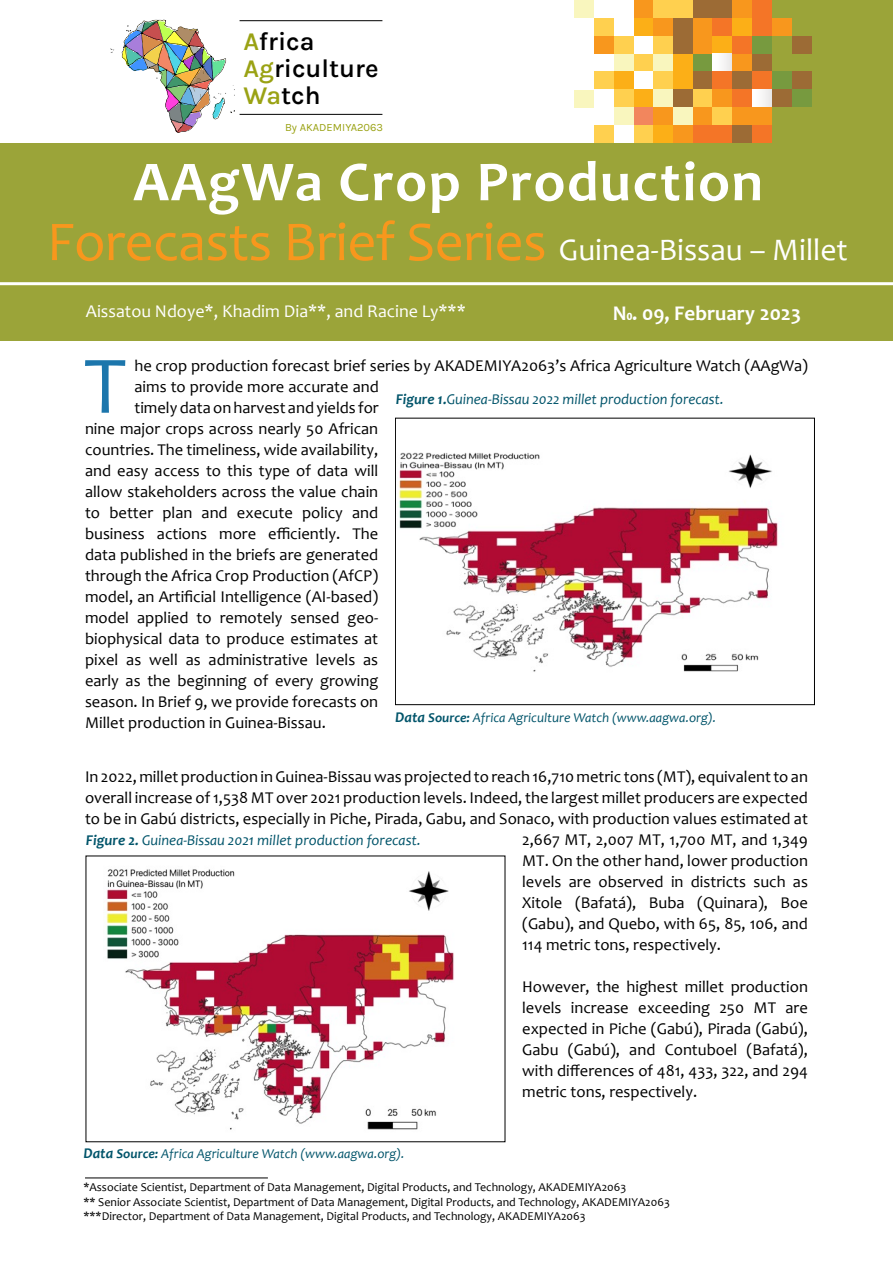
<style>
.page{position:relative;width:893px;height:1263px;background:#fff}
.page>*{position:absolute;margin:0;border:0;box-sizing:border-box;transform-origin:0 0}
.t1{font:82.5px "Candara";color:#1c76ac}
.t2{font:700 57px "Candara";letter-spacing:.03em;color:#fff}
.t3{font:56.7px "Candara";letter-spacing:-.01em;color:#f8971d}
.t4{font:31.5px "Candara";color:#fff}
.t5{font:600 25.65px/27px "Karla";color:#000}
.t6{font:700 21px "Candara";color:#fff}
.t7{font:18px "Candara";color:#fff}
.t8{font:16.5px/21px "Candara";color:#000;text-align:justify}
.t9{font:italic 15px "Candara";color:#01546a}
.t10{font:italic 13.5px "Candara";color:#01546a}
.t11{font:12px/14.4px "Candara";color:#000}
.t12{font:11.1px "Karla";color:#9aa214}
.s1{color:#9aa214}
.s2{font-weight:700}
.s3{font-weight:700;font-size:15px}
</style>
<div class="page">
<div style="left:673px;top:0;width:220px;height:143px;background:#9ba439"></div>
<div style="left:673px;top:0;width:20px;height:18px;background:#ffd04f"></div>
<div style="left:673px;top:107px;width:20px;height:18px;background:#f9f6be"></div>
<div style="left:673px;top:125px;width:20px;height:18px;background:#f8971d"></div>
<div style="left:693px;top:0;width:19px;height:18px;background:#9c6b35"></div>
<svg style="left:673px;top:18px;width:39px;height:89px;background:#c1882a"></svg>
<div style="left:693px;top:89px;width:19px;height:18px;background:#ffd04f"></div>
<div style="left:693px;top:107px;width:19px;height:18px;background:#f8971d"></div>
<div style="left:693px;top:125px;width:19px;height:18px;background:#f47527"></div>
<div style="left:712px;top:0;width:20px;height:18px;background:#9c6b35"></div>
<div style="left:712px;top:18px;width:20px;height:18px;background:#f47527"></div>
<div style="left:712px;top:36px;width:20px;height:18px;background:#fcaf17"></div>
<div style="left:712px;top:54px;width:20px;height:18px;background:#f7f7f6"></div>
<div style="left:712px;top:72px;width:20px;height:17px;background:#f47527"></div>
<div style="left:712px;top:89px;width:20px;height:18px;background:#f8971d"></div>
<div style="left:712px;top:107px;width:20px;height:18px;background:#ffd04f"></div>
<div style="left:712px;top:125px;width:20px;height:18px;background:#f47527"></div>
<div style="left:732px;top:0;width:20px;height:18px;background:#f8971d"></div>
<div style="left:732px;top:18px;width:20px;height:18px;background:#fcaf17"></div>
<div style="left:732px;top:107px;width:20px;height:18px;background:#f8971d"></div>
<svg style="left:732px;top:125px;width:20px;height:18px"></svg>
<div style="left:752px;top:0;width:20px;height:18px;background:#f47527"></div>
<div style="left:752px;top:18px;width:20px;height:18px;background:#f47527"></div>
<div style="left:772px;top:18px;width:20px;height:18px;background:#f8971d"></div>
<svg style="left:732px;top:36px;width:80px;height:71px"></svg>
<div style="left:752px;top:107px;width:20px;height:18px;background:#f8971d"></div>
<div style="left:752px;top:125px;width:20px;height:18px;background:#f47527"></div>
<div style="left:653px;top:0;width:20px;height:18px;background:#ffd04f"></div>
<div style="left:653px;top:18px;width:20px;height:18px;background:#f8971d"></div>
<div style="left:653px;top:36px;width:20px;height:18px;background:#ffd04f"></div>
<div style="left:653px;top:54px;width:20px;height:18px;background:#f9f6be"></div>
<div style="left:653px;top:72px;width:20px;height:17px;background:#ffd04f"></div>
<div style="left:653px;top:89px;width:20px;height:18px;background:#f9f6be"></div>
<div style="left:653px;top:107px;width:20px;height:18px;background:#f8971d"></div>
<div style="left:653px;top:125px;width:20px;height:18px;background:#fcaf17"></div>
<div style="left:633px;top:0;width:20px;height:18px;background:#f8971d"></div>
<div style="left:633px;top:18px;width:20px;height:18px;background:#fcaf17"></div>
<div style="left:633px;top:54px;width:20px;height:18px;background:#ffd04f"></div>
<div style="left:633px;top:89px;width:20px;height:18px;background:#fcaf17"></div>
<div style="left:633px;top:107px;width:20px;height:18px;background:#f2865d"></div>
<div style="left:633px;top:125px;width:20px;height:18px;background:#ffd04f"></div>
<div style="left:614px;top:0;width:20px;height:18px;background:#fff"></div>
<div style="left:614px;top:18px;width:20px;height:18px;background:#fff"></div>
<div style="left:614px;top:36px;width:20px;height:18px;background:#ffd04f"></div>
<div style="left:614px;top:54px;width:20px;height:18px;background:#f9f6be"></div>
<div style="left:614px;top:72px;width:20px;height:17px;background:#fcaf17"></div>
<div style="left:614px;top:89px;width:20px;height:18px;background:#ffd04f"></div>
<div style="left:594px;top:125px;width:20px;height:18px;background:#ffd04f"></div>
<div style="left:614px;top:107px;width:20px;height:18px;background:#f9f6be"></div>
<div style="left:614px;top:125px;width:20px;height:18px;background:#fff"></div>
<div style="left:594px;top:18px;width:20px;height:18px;background:#ffd04f"></div>
<div style="left:594px;top:36px;width:20px;height:18px;background:#f8971d"></div>
<div style="left:594px;top:72px;width:20px;height:17px;background:#ffd04f"></div>
<div style="left:574px;top:0;width:20px;height:18px;background:#f9f6be"></div>
<div style="left:575px;top:90px;width:19px;height:17px;background:#f9f6be"></div>
<div style="left:0;top:143px;width:893px;height:198px;background:#9ba439"></div>
<img style="left:398px;top:452px;width:380px;height:220px">
<div style="left:395px;top:418px;width:420px;height:287px;border:1px solid #000"></div>
<hr style="left:240px;top:20px;width:142px;height:1px;background:#000">
<hr style="left:240px;top:114px;width:142px;height:1px;background:#000">
<img style="left:122px;top:20px;width:103px;height:113px">
<hr style="left:0;top:282px;width:893px;height:3px;background:#fff">
<img style="left:106px;top:869px;width:348px;height:261px">
<hr style="left:85px;top:1177px;width:183px;height:1px;background:#000">
<h3 class="t5" style="left:244px;top:27px;width:137px"><span class="s1">A</span>frica<br><span class="s1">Ag</span>riculture<br><span class="s1">Wa</span>tch</h3>
<p class="t12" style="left:285px;top:120px;width:99px">By AKADEMIYA2063</p>
<h2 class="t2" style="left:133px;top:146px;width:631px">AAgWa Crop Production</h2>
<h3 class="t3" style="left:47px;top:206px;width:501px">Forecasts Brief Series</h3>
<h3 class="t4" style="left:559px;top:230px;width:291px">Guinea-Bissau – Millet</h3>
<p class="t7" style="left:86px;top:300px;width:381px">Aissatou Ndoye*, Khadim Dia**, and Racine Ly***</p>
<p class="t6" style="left:613px;top:300px;width:190px">N0. 09, February 2023</p>
<h1 class="t1" style="left:84px;top:334px;width:44px">T</h1>
<p class="t8" style="left:134px;top:355px;width:675px">he crop production forecast brief series by AKADEMIYA2063’s Africa Agriculture Watch (AAgWa)</p>
<p class="t8" style="left:134px;top:376px;width:246px">aims to provide more accurate and</p>
<p class="t8" style="left:134px;top:397px;width:246px">timely data on harvest and yields for</p>
<p class="t8" style="left:85px;top:418px;width:295px">nine major crops across nearly 50 African</p>
<p class="t8" style="left:85px;top:439px;width:295px">countries. The timeliness, wide availability,</p>
<p class="t8" style="left:85px;top:460px;width:295px">and easy access to this type of data will</p>
<p class="t8" style="left:85px;top:481px;width:295px">allow stakeholders across the value chain</p>
<p class="t8" style="left:85px;top:502px;width:295px">to better plan and execute policy and</p>
<p class="t8" style="left:85px;top:523px;width:295px">business actions more efficiently. The</p>
<p class="t8" style="left:85px;top:544px;width:295px">data published in the briefs are generated</p>
<p class="t8" style="left:85px;top:565px;width:295px">through the Africa Crop Production (AfCP)</p>
<p class="t8" style="left:85px;top:586px;width:295px">model, an Artificial Intelligence (AI-based)</p>
<p class="t8" style="left:85px;top:607px;width:295px">model applied to remotely sensed geo-</p>
<p class="t8" style="left:85px;top:628px;width:295px">biophysical data to produce estimates at</p>
<p class="t8" style="left:85px;top:649px;width:295px">pixel as well as administrative levels as</p>
<p class="t8" style="left:85px;top:670px;width:295px">early as the beginning of every growing</p>
<p class="t8" style="left:85px;top:691px;width:295px">season. In Brief 9, we provide forecasts on</p>
<p class="t8" style="left:85px;top:712px;width:242px">Millet production in Guinea-Bissau.</p>
<p class="t8" style="left:85px;top:766px;width:724px">In 2022, millet production in Guinea-Bissau was projected to reach 16,710 metric tons (MT), equivalent to an</p>
<p class="t8" style="left:85px;top:787px;width:724px">overall increase of 1,538 MT over 2021 production levels. Indeed, the largest millet producers are expected</p>
<p class="t8" style="left:85px;top:808px;width:724px">to be in Gabú districts, especially in Piche, Pirada, Gabu, and Sonaco, with production values estimated at</p>
<p class="t8" style="left:522px;top:829px;width:287px">2,667 MT, 2,007 MT, 1,700 MT, and 1,349</p>
<p class="t8" style="left:522px;top:850px;width:287px">MT. On the other hand, lower production</p>
<p class="t8" style="left:522px;top:871px;width:287px">levels are observed in districts such as</p>
<p class="t8" style="left:522px;top:892px;width:287px">Xitole (Bafatá), Buba (Quinara), Boe</p>
<p class="t8" style="left:522px;top:913px;width:287px">(Gabu), and Quebo, with 65, 85, 106, and</p>
<p class="t8" style="left:522px;top:934px;width:200px">114 metric tons, respectively.</p>
<p class="t8" style="left:522px;top:976px;width:287px">However, the highest millet production levels increase exceeding 250 MT are expected in Piche (Gabú), Pirada (Gabú), Gabu (Gabú), and Contuboel (Bafatá), with differences of 481, 433, 322, and 294 metric tons, respectively.</p>
<p class="t9" style="left:396px;top:389px;width:329px"><span class="s2">Figure 1.</span>Guinea-Bissau 2022 millet production forecast.</p>
<p class="t10" style="left:395px;top:709px;width:322px"><span class="s3">Data</span> <span class="s2">Source:</span> Africa Agriculture Watch (www.aagwa.org).</p>
<p class="t9" style="left:86px;top:830px;width:336px"><span class="s2">Figure 2.</span> Guinea-Bissau 2021 millet production forecast.</p>
<p class="t10" style="left:84px;top:1145px;width:323px"><span class="s3">Data</span> <span class="s2">Source:</span> Africa Agriculture Watch (www.aagwa.org).</p>
<p class="t11" style="left:84px;top:1180px;width:588px">*Associate Scientist, Department of Data Management, Digital Products, and Technology, AKADEMIYA2063<br>** Senior Associate Scientist, Department of Data Management, Digital Products, and Technology, AKADEMIYA2063 ***Director, Department of Data Management, Digital Products, and Technology, AKADEMIYA2063</p>
</div>
